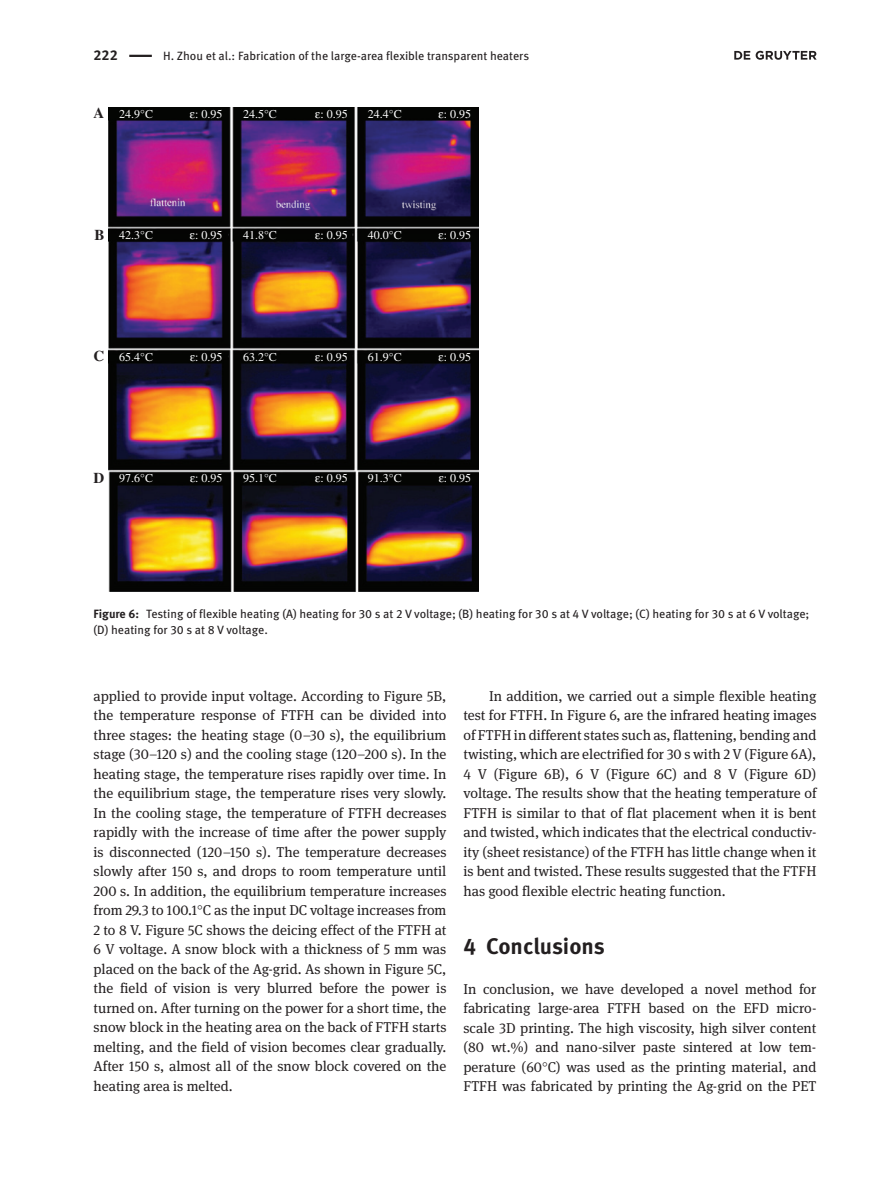
<style>
.page{position:relative;width:893px;height:1191px;background:#fff}
.page>*{position:absolute;margin:0;border:0;box-sizing:border-box;transform-origin:0 0}
.t1{font:700 22.5px "DG Meta Science";letter-spacing:-.005em;color:#231f20}
.t2{font:700 15px "Times";color:#231f20}
.t3{font:14.25px/19.5px "DG Meta Serif Science";color:#231f20;text-align:justify}
.t4{font:700 14.25px "DG Meta Science";color:#231f20}
.t5{font:12px/16.5px "DG Meta Science";color:#231f20}
.t6{font:12px "Times";color:#fff}
.s1{font-weight:700}
</style>
<div class="page">
<hr style="left:129px;top:55px;width:23px;height:2px;background:#231f20">
<img style="left:109px;top:107px;width:370px;height:484px">
<svg style="left:734px;top:51px;width:83px;height:9px"></svg>
<svg style="left:190px;top:112px;width:5px;height:7px"></svg>
<svg style="left:315px;top:112px;width:5px;height:7px"></svg>
<svg style="left:439px;top:112px;width:5px;height:7px"></svg>
<svg style="left:190px;top:233px;width:5px;height:7px"></svg>
<svg style="left:315px;top:233px;width:5px;height:7px"></svg>
<svg style="left:439px;top:233px;width:5px;height:7px"></svg>
<svg style="left:190px;top:354px;width:5px;height:7px"></svg>
<svg style="left:315px;top:354px;width:5px;height:7px"></svg>
<svg style="left:439px;top:354px;width:5px;height:7px"></svg>
<svg style="left:190px;top:476px;width:5px;height:7px"></svg>
<svg style="left:315px;top:476px;width:5px;height:7px"></svg>
<svg style="left:439px;top:476px;width:5px;height:7px"></svg>
<p class="t4" style="left:94px;top:44px;width:26px">222</p>
<p class="t5" style="left:163px;top:47px;width:367px">H. Zhou et al.: Fabrication of the large-area flexible transparent heaters</p>
<p class="t2" style="left:94px;top:104px;width:12px">A</p>
<p class="t6" style="left:119px;top:107px;width:35px">24.9°C</p>
<p class="t6" style="left:195px;top:107px;width:29px">: 0.95</p>
<p class="t6" style="left:243px;top:107px;width:35px">24.5°C</p>
<p class="t6" style="left:320px;top:107px;width:29px">: 0.95</p>
<p class="t6" style="left:368px;top:107px;width:35px">24.4°C</p>
<p class="t6" style="left:444px;top:107px;width:29px">: 0.95</p>
<p class="t2" style="left:94px;top:226px;width:12px">B</p>
<p class="t6" style="left:119px;top:228px;width:35px">42.3°C</p>
<p class="t6" style="left:195px;top:228px;width:29px">: 0.95</p>
<p class="t6" style="left:243px;top:228px;width:35px">41.8°C</p>
<p class="t6" style="left:321px;top:228px;width:29px">: 0.95</p>
<p class="t6" style="left:368px;top:228px;width:35px">40.0°C</p>
<p class="t6" style="left:444px;top:228px;width:29px">: 0.95</p>
<p class="t2" style="left:94px;top:347px;width:12px">C</p>
<p class="t6" style="left:119px;top:350px;width:35px">65.4°C</p>
<p class="t6" style="left:195px;top:350px;width:29px">: 0.95</p>
<p class="t6" style="left:243px;top:350px;width:35px">63.2°C</p>
<p class="t6" style="left:321px;top:350px;width:29px">: 0.95</p>
<p class="t6" style="left:368px;top:350px;width:35px">61.9°C</p>
<p class="t6" style="left:444px;top:350px;width:29px">: 0.95</p>
<p class="t2" style="left:94px;top:469px;width:12px">D</p>
<p class="t6" style="left:119px;top:472px;width:35px">97.6°C</p>
<p class="t6" style="left:195px;top:472px;width:29px">: 0.95</p>
<p class="t6" style="left:243px;top:472px;width:35px">95.1°C</p>
<p class="t6" style="left:321px;top:472px;width:29px">: 0.95</p>
<p class="t6" style="left:368px;top:472px;width:35px">91.3°C</p>
<p class="t6" style="left:444px;top:472px;width:29px">: 0.95</p>
<p class="t5" style="left:94px;top:605px;width:717px"><span class="s1">Figure 6:</span> Testing of flexible heating (A) heating for 30 s at 2 V voltage; (B) heating for 30 s at 4 V voltage; (C) heating for 30 s at 6 V voltage; (D) heating for 30 s at 8 V voltage.</p>
<p class="t3" style="left:94px;top:686px;width:354px">applied to provide input voltage. According to Figure 5B, the temperature response of FTFH can be divided into three stages: the heating stage (0–30 s), the equilibrium stage (30–120 s) and the cooling stage (120–200 s). In the heating stage, the temperature rises rapidly over time. In the equilibrium stage, the temperature rises very slowly.<br>In the cooling stage, the temperature of FTFH decreases rapidly with the increase of time after the power supply is disconnected (120–150 s). The temperature decreases slowly after 150 s, and drops to room temperature until 200 s. In addition, the equilibrium temperature increases from 29.3 to 100.1 C as the input DC voltage increases from 2 to 8 V. Figure 5C shows the deicing effect of the FTFH at 6 V voltage. A snow block with a thickness of 5 mm was placed on the back of the Ag-grid. As shown in Figure 5C, the field of vision is very blurred before the power is turned on. After turning on the power for a short time, the snow block in the heating area on the back of FTFH starts melting, and the field of vision becomes clear gradually.<br>After 150 s, almost all of the snow block covered on the heating area is melted.</p>
<p class="t3" style="left:463px;top:686px;width:354px;text-indent:26px">In addition, we carried out a simple flexible heating test for FTFH. In Figure 6, are the infrared heating images of FTFH in different states such as, flattening, bending and twisting, which are electrified for 30 s with 2 V (Figure 6A), 4 V (Figure 6B), 6 V (Figure 6C) and 8 V (Figure 6D) voltage. The results show that the heating temperature of FTFH is similar to that of flat placement when it is bent and twisted, which indicates that the electrical conductiv&shy;ity (sheet resistance) of the FTFH has little change when it is bent and twisted. These results suggested that the FTFH has good flexible electric heating function.</p>
<h1 class="t1" style="left:463px;top:928px;width:143px">4 Conclusions</h1>
<p class="t3" style="left:463px;top:978px;width:354px">In conclusion, we have developed a novel method for fabricating large-area FTFH based on the EFD micro&shy;scale 3D printing. The high viscosity, high silver content (80 wt.%) and nano-silver paste sintered at low tem&shy;perature (60 C) was used as the printing material, and FTFH was fabricated by printing the Ag-grid on the PET</p>
</div>
